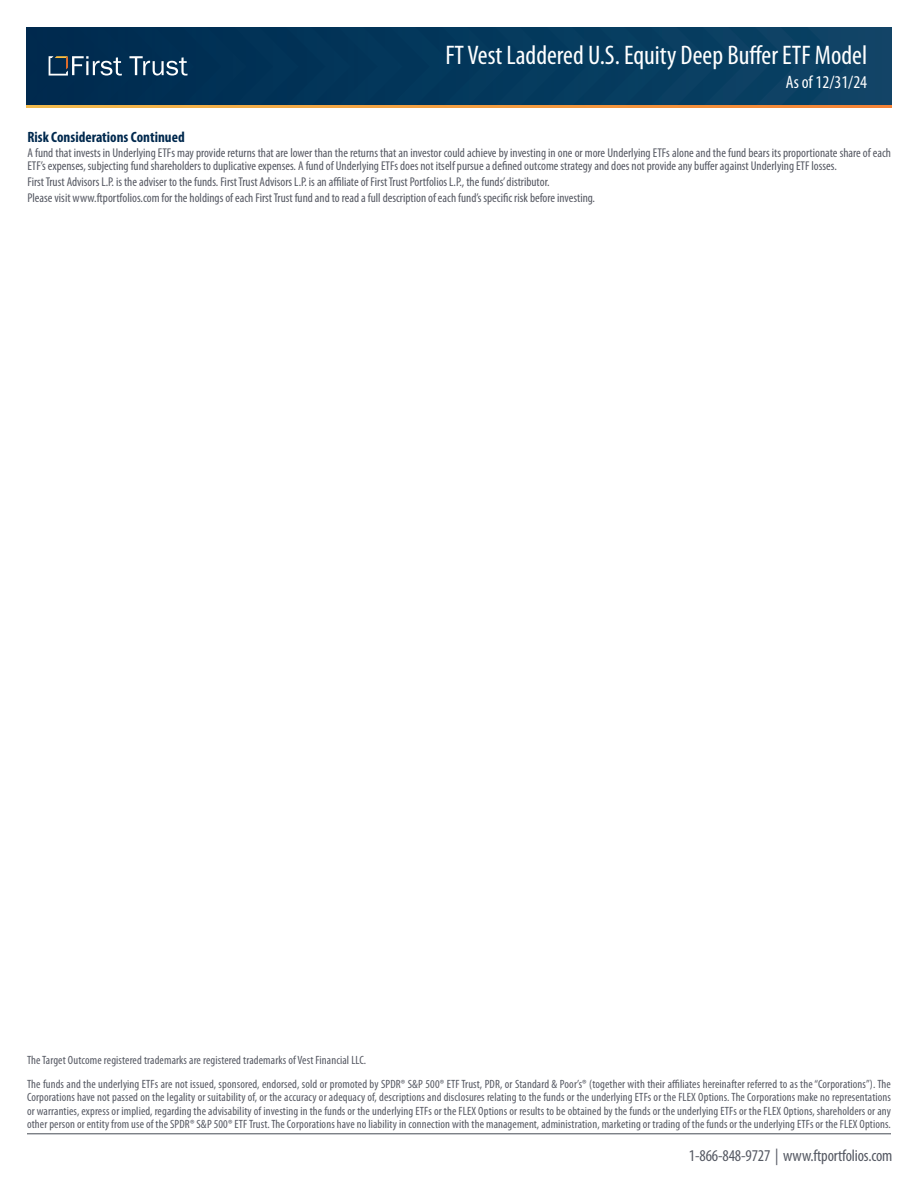
<style>
.page{position:relative;width:918px;height:1188px;background:#fff}
.page>*{position:absolute;margin:0;border:0;box-sizing:border-box;transform-origin:0 0}
.t1{font:condensed 27px "Myriad Pro";color:#fff}
.t2{font:condensed 18px "Myriad Pro";color:#fff}
.t3{font:condensed 16.5px "Myriad Pro";letter-spacing:-.01em;color:#555963}
.Risk_Headers_Blue{font:700 condensed 15px "Myriad Pro";color:#00294e}
.Risk_Body_Text{font:condensed 12.75px/12.8px "Myriad Pro";color:#565963}
.Disclaimer_Pro_Offer_Bold_Italic{font:condensed 12px/13.5px "Myriad Pro";letter-spacing:.01em;color:#565963;text-align:justify}
</style>
<div class="page">
<hr style="left:27px;top:1133px;width:864px;height:1px;background:#464b54">
<div style="left:847px;top:27px;width:44px;height:78px;background:#124466"></div>
<hr style="left:27px;top:105px;width:864px;height:3px;background:#f48437">
<svg style="left:27px;top:27px;width:820px;height:81px;background:#0f3c5a"></svg>
<p class="t1" style="left:445px;top:38px;width:423px">FT Vest Laddered U.S. Equity Deep Buffer ETF Model</p>
<p class="t2" style="left:786px;top:72px;width:83px">As of 12/31/24</p>
<p class="Risk_Headers_Blue" style="left:27px;top:128px;width:159px">Risk Considerations Continued</p>
<p class="Risk_Body_Text" style="left:27px;top:147px;width:865px">A fund that invests in Underlying ETFs may provide returns that are lower than the returns that an investor could achieve by investing in one or more Underlying ETFs alone and the fund bears its proportionate share of each<br>ETF’s expenses, subjecting fund shareholders to duplicative expenses. A fund of Underlying ETFs does not itself pursue a defined outcome strategy and does not provide any buffer against Underlying ETF losses.</p>
<p class="Risk_Body_Text" style="left:27px;top:175px;width:524px">First Trust Advisors L.P. is the adviser to the funds. First Trust Advisors L.P. is an affiliate of First Trust Portfolios L.P., the funds’ distributor.</p>
<p class="Risk_Body_Text" style="left:27px;top:191px;width:569px">Please visit www.ftportfolios.com for the holdings of each First Trust fund and to read a full description of each fund’s specific risk before investing.</p>
<p class="Disclaimer_Pro_Offer_Bold_Italic" style="left:27px;top:1053px;width:341px">The Target Outcome registered trademarks are registered trademarks of Vest Financial LLC.</p>
<p class="Disclaimer_Pro_Offer_Bold_Italic" style="left:27px;top:1077px;width:866px">The funds and the underlying ETFs are not issued, sponsored, endorsed, sold or promoted by SPDR® S&amp;P 500® ETF Trust, PDR, or Standard &amp; Poor’s® (together with their affiliates hereinafter referred to as the “Corporations”). The Corporations have not passed on the legality or suitability of, or the accuracy or adequacy of, descriptions and disclosures relating to the funds or the underlying ETFs or the FLEX Options. The Corporations make no representations or warranties, express or implied, regarding the advisability of investing in the funds or the underlying ETFs or the FLEX Options or results to be obtained by the funds or the underlying ETFs or the FLEX Options, shareholders or any other person or entity from use of the SPDR® S&amp;P 500® ETF Trust. The Corporations have no liability in connection with the management, administration, marketing or trading of the funds or the underlying ETFs or the FLEX Options.</p>
<p class="t3" style="left:689px;top:1146px;width:205px">1-866-848-9727 | www.ftportfolios.com</p>
</div>
